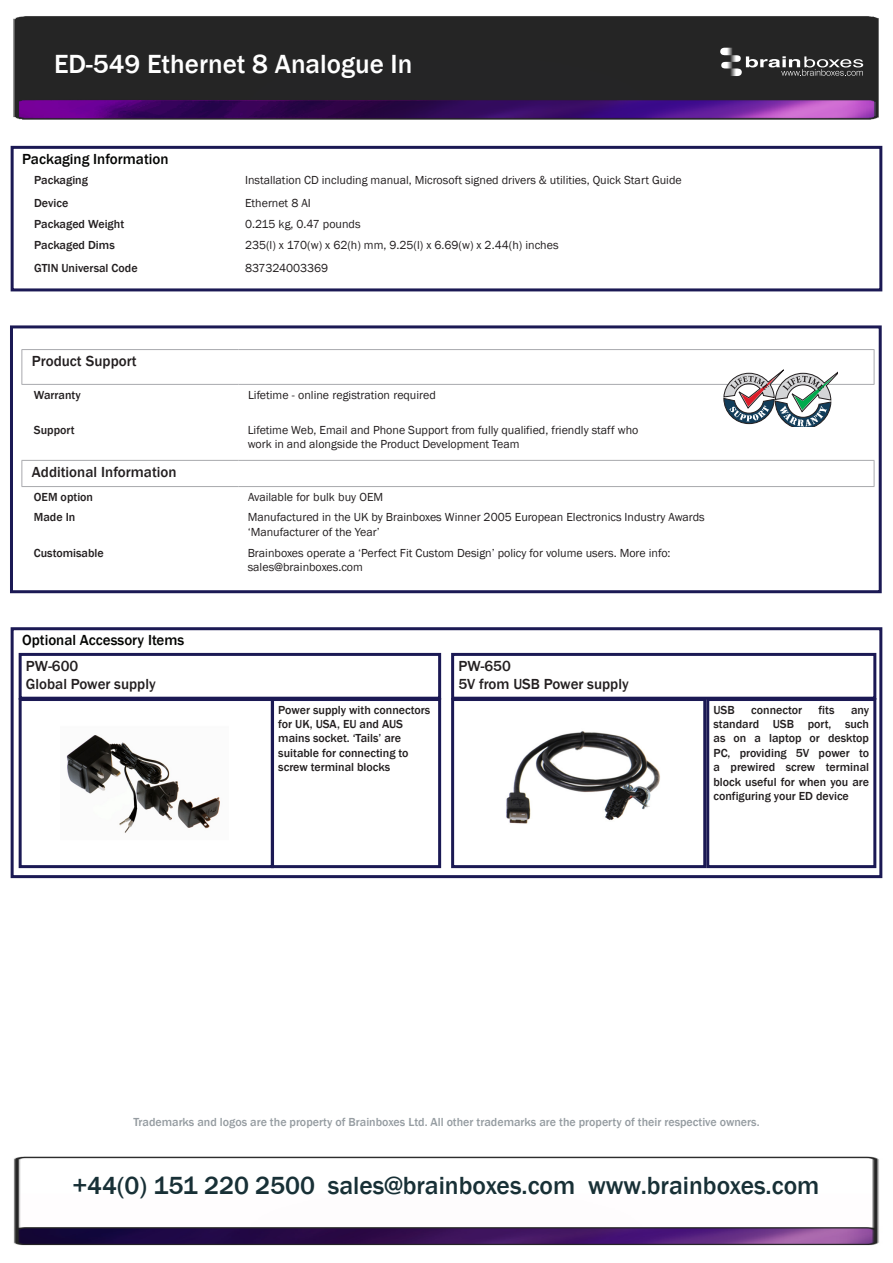
<style>
.page{position:relative;width:893px;height:1263px;background:#fff}
.page>*{position:absolute;margin:0;border:0;box-sizing:border-box;transform-origin:0 0}
.t1{font:500 27px "Franklin Gothic";color:#fff}
.t2{font:500 25.5px "Franklin Gothic";color:#183036}
.t3{font:500 15px "Franklin Gothic";color:#231f20}
.t4{font:500 15px "Franklin Gothic";color:#040503}
.t5{font:12px/14.4px "Franklin Gothic";color:#231f20}
.t6{font:500 12px/14.4px "Franklin Gothic";color:#231f20}
.t7{font:500 12px "Franklin Gothic";color:#959ca1}
</style>
<div class="page">
<img style="left:13px;top:1156px;width:866px;height:90px">
<img style="left:15px;top:16px;width:863px;height:104px">
<svg style="left:720px;top:48px;width:143px;height:28px;background:#515151"></svg>
<div style="left:11px;top:627px;width:871px;height:251px;border:3px solid #1b1954"></div>
<div style="left:271px;top:698px;width:170px;height:170px;border:3px solid #1b1954"></div>
<img style="left:66px;top:735px;width:154px;height:98px">
<div style="left:19px;top:698px;width:255px;height:170px;border:3px solid #1b1954"></div>
<div style="left:19px;top:653px;width:422px;height:47px;border:3px solid #1b1954"></div>
<img style="left:506px;top:731px;width:154px;height:93px">
<div style="left:451px;top:698px;width:255px;height:170px;border:3px solid #1b1954"></div>
<div style="left:706px;top:698px;width:170px;height:170px;border:3px solid #1b1954"></div>
<div style="left:451px;top:653px;width:425px;height:47px;border:3px solid #1b1954"></div>
<hr style="left:21px;top:350px;width:1px;height:34px;background:#a8a9ad">
<hr style="left:874px;top:350px;width:1px;height:34px;background:#a8a9ad">
<hr style="left:21px;top:349px;width:218px;height:1px;background:#a8a9ad">
<hr style="left:239px;top:349px;width:635px;height:1px;background:#a8a9ad">
<hr style="left:21px;top:384px;width:218px;height:1px;background:#a8a9ad">
<hr style="left:239px;top:384px;width:635px;height:1px;background:#a8a9ad">
<svg style="left:21px;top:461px;width:1px;height:25px"></svg>
<svg style="left:874px;top:461px;width:1px;height:25px"></svg>
<hr style="left:21px;top:460px;width:218px;height:1px;background:#a8a9ad">
<hr style="left:239px;top:460px;width:635px;height:1px;background:#a8a9ad">
<hr style="left:21px;top:486px;width:218px;height:1px;background:#a8a9ad">
<hr style="left:239px;top:486px;width:635px;height:1px;background:#a8a9ad">
<div style="left:10px;top:325px;width:872px;height:268px;border:3px solid #1b1954"></div>
<svg style="left:723px;top:369px;width:114px;height:58px"></svg>
<div style="left:11px;top:146px;width:871px;height:145px;border:3px solid #1b1954"></div>
<h1 class="t1" style="left:54px;top:47px;width:360px">ED-549 Ethernet 8 Analogue In</h1>
<p class="t4" style="left:22px;top:149px;width:148px">Packaging Information</p>
<p class="t6" style="left:34px;top:173px;width:55px">Packaging</p>
<p class="t5" style="left:245px;top:173px;width:438px">Installation CD including manual, Microsoft signed drivers &amp; utilities, Quick Start Guide</p>
<p class="t6" style="left:34px;top:196px;width:36px">Device</p>
<p class="t5" style="left:245px;top:196px;width:67px">Ethernet 8 AI</p>
<p class="t6" style="left:34px;top:217px;width:92px">Packaged Weight</p>
<p class="t5" style="left:245px;top:217px;width:117px">0.215 kg, 0.47 pounds</p>
<p class="t6" style="left:34px;top:238px;width:82px">Packaged Dims</p>
<p class="t5" style="left:245px;top:238px;width:315px">235(l) x 170(w) x 62(h) mm, 9.25(l) x 6.69(w) x 2.44(h) inches</p>
<p class="t6" style="left:34px;top:261px;width:105px">GTIN Universal Code</p>
<p class="t5" style="left:245px;top:261px;width:85px">837324003369</p>
<p class="t3" style="left:32px;top:352px;width:106px">Product Support</p>
<p class="t6" style="left:34px;top:388px;width:48px">Warranty</p>
<p class="t5" style="left:248px;top:388px;width:189px">Lifetime - online registration required</p>
<p class="t6" style="left:34px;top:422px;width:42px">Support</p>
<p class="t5" style="left:248px;top:423px;width:392px">Lifetime Web, Email and Phone Support from fully qualified, friendly staff who work in and alongside the Product Development Team</p>
<p class="t3" style="left:32px;top:463px;width:146px">Additional Information</p>
<p class="t6" style="left:34px;top:490px;width:61px">OEM option</p>
<p class="t5" style="left:248px;top:490px;width:137px">Available for bulk buy OEM</p>
<p class="t6" style="left:34px;top:510px;width:43px">Made In</p>
<p class="t5" style="left:248px;top:510px;width:458px">Manufactured in the UK by Brainboxes Winner 2005 European Electronics Industry Awards ‘Manufacturer of the Year’</p>
<p class="t6" style="left:34px;top:546px;width:71px">Customisable</p>
<p class="t5" style="left:248px;top:546px;width:424px">Brainboxes operate a ‘Perfect Fit Custom Design’ policy for volume users. More info: sales@brainboxes.com</p>
<p class="t4" style="left:22px;top:631px;width:164px">Optional Accessory Items</p>
<p class="t3" style="left:26px;top:656px;width:54px">PW-600</p>
<p class="t3" style="left:26px;top:674px;width:131px">Global Power supply</p>
<p class="t6" style="left:278px;top:703px;width:153px">Power supply with connectors for UK, USA, EU and AUS mains socket. ‘Tails’ are suitable for connecting to screw terminal blocks</p>
<p class="t3" style="left:458px;top:656px;width:54px">PW-650</p>
<p class="t3" style="left:458px;top:674px;width:172px">5V from USB Power supply</p>
<p class="t6" style="left:713px;top:703px;width:23px">USB</p>
<p class="t6" style="left:751px;top:703px;width:52px">connector</p>
<p class="t6" style="left:818px;top:703px;width:17px">fits</p>
<p class="t6" style="left:713px;top:703px;width:157px;text-align:justify;text-indent:137px">any standard USB port, such as on a laptop or desktop PC, providing 5V power to a prewired screw terminal block useful for when you are configuring your ED device</p>
<p class="t7" style="left:133px;top:1114px;width:628px">Trademarks and logos are the property of Brainboxes Ltd. All other trademarks are the property of their respective owners.</p>
<h2 class="t2" style="left:72px;top:1169px;width:748px">+44(0) 151 220 2500 sales@brainboxes.com www.brainboxes.com</h2>
</div>
